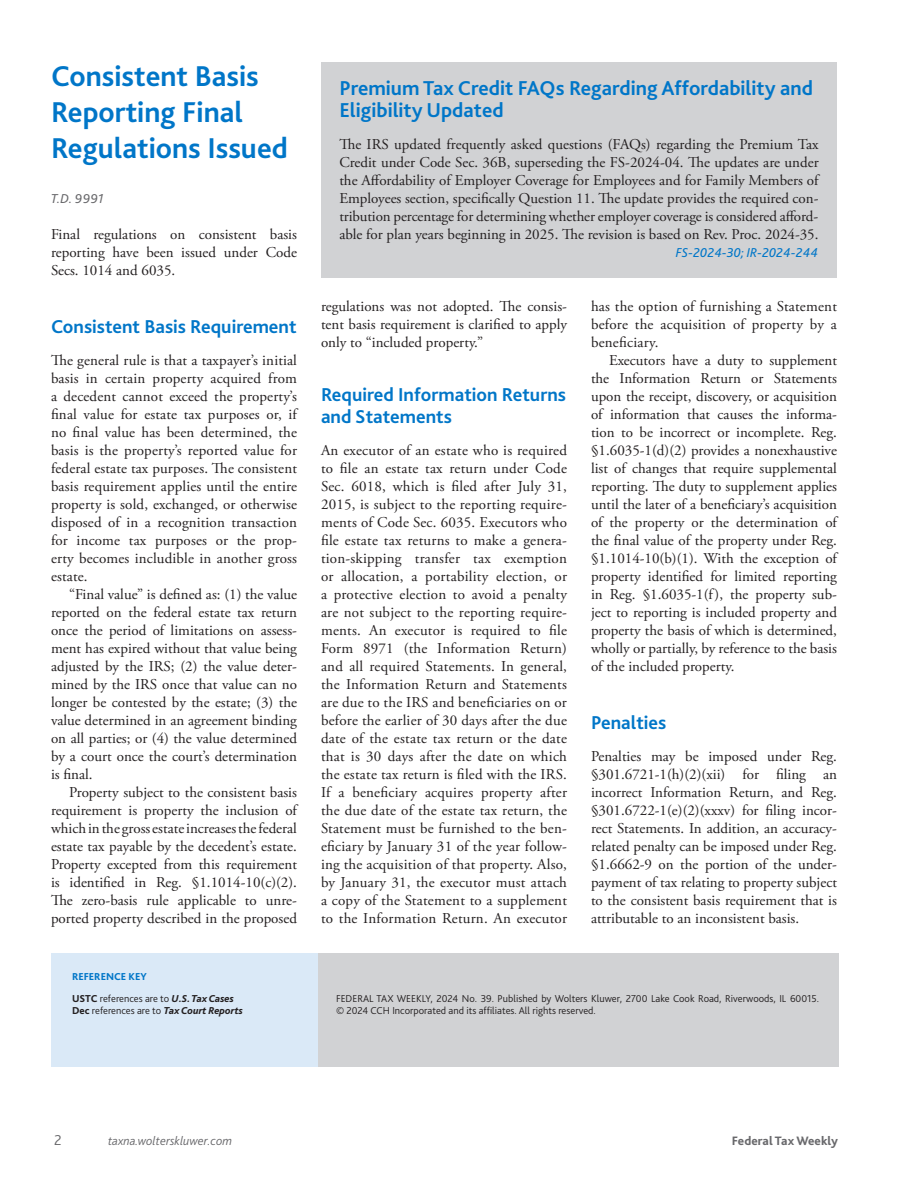
<style>
.page{position:relative;width:918px;height:1188px;background:#fff}
.page>*{position:absolute;margin:0;border:0;box-sizing:border-box;transform-origin:0 0}
.t1{font:700 30px/36px "Bliss 2";color:#0076c8}
.t2{font:700 21px/22.5px "Bliss 2";color:#0076c8}
.t3{font:700 19.5px/22.5px "Bliss 2";color:#0076c8}
.t4{font:15px/18px "Adobe Garamond Pro";color:#231f20;text-align:justify}
.t5{font:300 15px "Bliss 2";color:#69696c}
.t6{font:italic 13.5px "Bliss 2";color:#0076c8}
.t7{font:italic 13.5px "Bliss 2";color:#69696c}
.t8{font:italic 300 12.75px "Bliss 2";color:#69696c}
.t9{font:800 12.75px "Bliss 2";color:#69696c}
.t10{font:300 10.5px/12.6px "Bliss 2";color:#231f20}
.s1{font-weight:800;color:#0076c8}
.s2{font-weight:800}
.s3{font-weight:800;font-style:italic}
</style>
<div class="page">
<div style="left:321px;top:62px;width:516px;height:78px;background:#d1d2d4"></div>
<div style="left:321px;top:119px;width:516px;height:142px;background:#d1d2d4"></div>
<div style="left:321px;top:244px;width:516px;height:34px;background:#d1d2d4"></div>
<div style="left:51px;top:953px;width:267px;height:113px;background:#dae9f7"></div>
<div style="left:318px;top:953px;width:520px;height:113px;background:#d1d2d4"></div>
<h1 class="t1" style="left:51px;top:57px;width:238px">Consistent Basis<br>Reporting Final<br>Regulations Issued</h1>
<p class="t7" style="left:51px;top:190px;width:54px">T.D. 9991</p>
<p class="t4" style="left:51px;top:225px;width:248px">Final regulations on consistent basis reporting have been issued under Code Secs. 1014 and 6035.</p>
<h3 class="t3" style="left:51px;top:315px;width:247px">Consistent Basis Requirement</h3>
<p class="t4" style="left:51px;top:351px;width:248px">The general rule is that a taxpayer’s initial basis in certain property acquired from a decedent cannot exceed the property’s final value for estate tax purposes or, if no final value has been determined, the basis is the property’s reported value for federal estate tax purposes. The consistent basis requirement applies until the entire property is sold, exchanged, or otherwise disposed of in a recognition transaction for income tax purposes or the prop&shy;erty becomes includible in another gross estate.</p>
<p class="t4" style="left:51px;top:585px;width:248px;text-indent:18px">“Final value” is defined as: (1) the value reported on the federal estate tax return once the period of limitations on assess&shy;ment has expired without that value being adjusted by the IRS; (2) the value deter&shy;mined by the IRS once that value can no longer be contested by the estate; (3) the value determined in an agreement binding on all parties; or (4) the value determined by a court once the court’s determination is final.</p>
<p class="t4" style="left:51px;top:783px;width:248px;text-indent:18px">Property subject to the consistent basis requirement is property the inclusion of which in the gross estate increases the federal estate tax payable by the decedent’s estate.<br>Property excepted from this requirement is identified in Reg. §1.1014-10(c)(2).<br>The zero-basis rule applicable to unre&shy;ported property described in the proposed</p>
<p class="t10" style="left:72px;top:966px;width:163px;line-height:21.6px"><span class="s1">REFERENCE KEY<br></span><span class="s2">USTC</span> references are to <span class="s3">U.S. Tax Cases</span></p>
<p class="t10" style="left:72px;top:1004px;width:172px"><span class="s2">Dec</span> references are to <span class="s3">Tax Court Reports</span></p>
<h2 class="t2" style="left:339px;top:76px;width:475px">Premium Tax Credit FAQs Regarding Affordability and<br>Eligibility Updated</h2>
<p class="t4" style="left:339px;top:135px;width:481px">The IRS updated frequently asked questions (FAQs) regarding the Premium Tax Credit under Code Sec. 36B, superseding the FS-2024-04. The updates are under the Affordability of Employer Coverage for Employees and for Family Members of Employees section, specifically Question 11. The update provides the required con&shy;tribution percentage for determining whether employer coverage is considered afford&shy;able for plan years beginning in 2025. The revision is based on Rev. Proc. 2024-35.</p>
<p class="t6" style="left:676px;top:244px;width:144px">FS-2024-30; IR-2024-244</p>
<p class="t4" style="left:321px;top:297px;width:248px">regulations was not adopted. The consis&shy;tent basis requirement is clarified to apply only to “included property.”</p>
<h3 class="t3" style="left:321px;top:382px;width:247px">Required Information Returns and Statements</h3>
<p class="t4" style="left:321px;top:441px;width:248px">An executor of an estate who is required to file an estate tax return under Code Sec. 6018, which is filed after July 31, 2015, is subject to the reporting require&shy;ments of Code Sec. 6035. Executors who file estate tax returns to make a genera&shy;tion-skipping transfer tax exemption or allocation, a portability election, or a protective election to avoid a penalty are not subject to the reporting require&shy;ments. An executor is required to file Form 8971 (the Information Return) and all required Statements. In general, the Information Return and Statements are due to the IRS and beneficiaries on or before the earlier of 30 days after the due date of the estate tax return or the date that is 30 days after the date on which the estate tax return is filed with the IRS.<br>If a beneficiary acquires property after the due date of the estate tax return, the Statement must be furnished to the ben&shy;eficiary by January 31 of the year follow&shy;ing the acquisition of that property. Also, by January 31, the executor must attach a copy of the Statement to a supplement to the Information Return. An executor</p>
<p class="t4" style="left:591px;top:297px;width:248px">has the option of furnishing a Statement before the acquisition of property by a beneficiary.</p>
<p class="t4" style="left:591px;top:351px;width:248px;text-indent:18px">Executors have a duty to supplement the Information Return or Statements upon the receipt, discovery, or acquisition of information that causes the informa&shy;tion to be incorrect or incomplete. Reg. §1.6035-1(d)(2) provides a nonexhaustive list of changes that require supplemental reporting. The duty to supplement applies until the later of a beneficiary’s acquisition of the property or the determination of the final value of the property under Reg. §1.1014-10(b)(1). With the exception of property identified for limited reporting in Reg. §1.6035-1(f), the property sub&shy;ject to reporting is included property and property the basis of which is determined, wholly or partially, by reference to the basis of the included property.</p>
<h3 class="t3" style="left:591px;top:711px;width:77px">Penalties</h3>
<p class="t4" style="left:591px;top:747px;width:248px">Penalties may be imposed under Reg. §301.6721-1(h)(2)(xii) for filing an incorrect Information Return, and Reg. §301.6722-1(e)(2)(xxxv) for filing incor&shy;rect Statements. In addition, an accuracy&shy;related penalty can be imposed under Reg. §1.6662-9 on the portion of the under&shy;payment of tax relating to property subject to the consistent basis requirement that is attributable to an inconsistent basis.</p>
<p class="t10" style="left:336px;top:992px;width:485px">FEDERAL TAX WEEKLY, 2024 No. 39. Published by Wolters Kluwer, 2700 Lake Cook Road, Riverwoods, IL 60015. © 2024 CCH Incorporated and its affiliates. All rights reserved.</p>
<p class="t5" style="left:54px;top:1131px;width:9px">2</p>
<p class="t8" style="left:108px;top:1133px;width:126px">taxna.wolterskluwer.com</p>
<p class="t9" style="left:732px;top:1133px;width:108px">Federal Tax Weekly</p>
</div>
